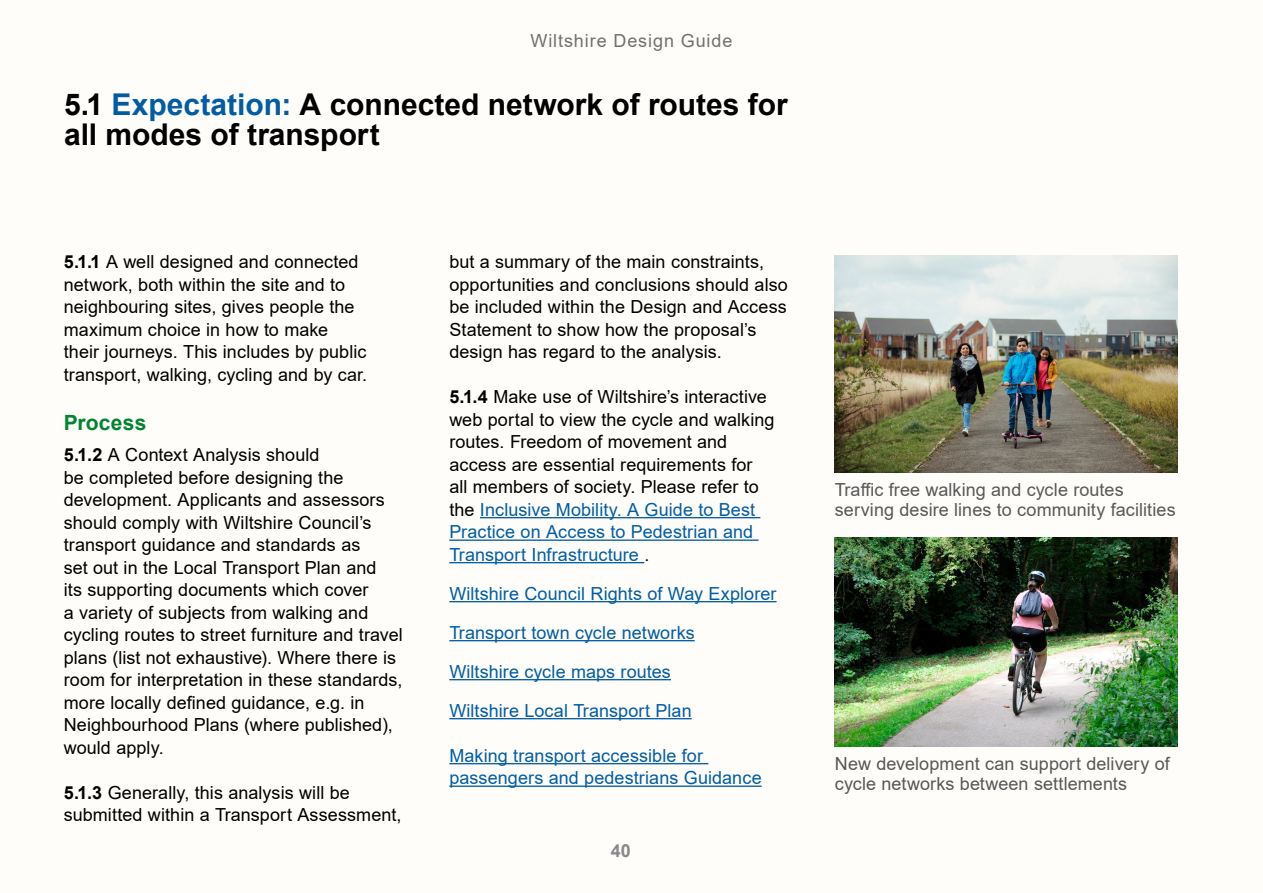
<style>
.page{position:relative;width:1263px;height:893px;background:#fffdf9}
.page>*{position:absolute;margin:0;border:0;box-sizing:border-box;transform-origin:0 0}
.H3_sub_headline{font:700 30px/30px "Arial";color:#000}
.H3_subheading{font:700 21px "Arial";letter-spacing:.01em;color:#008532}
.body_copy{font:18px/22.5px "Arial";letter-spacing:.005em;color:#000}
.body_copy-2{font:18px/22.5px "Arial";letter-spacing:.005em;color:#005da4}
.t1{font:18px/20.2px "Arial";letter-spacing:.005em;color:#58585a}
.t2{font:18px "Arial";letter-spacing:.05em;color:#707172}
.t3{font:700 18px "Arial";color:#87888a}
.s1{color:#005da4}
.s2{font-weight:700}
</style>
<div class="page">
<hr style="left:480px;top:517px;width:280px;height:1px;background:#005da4">
<hr style="left:449px;top:539px;width:309px;height:2px;background:#005da4">
<hr style="left:449px;top:562px;width:195px;height:1px;background:#005da4">
<hr style="left:449px;top:601px;width:327px;height:1px;background:#005da4">
<hr style="left:449px;top:640px;width:246px;height:1px;background:#005da4">
<hr style="left:449px;top:679px;width:222px;height:1px;background:#005da4">
<hr style="left:449px;top:718px;width:243px;height:1px;background:#005da4">
<hr style="left:449px;top:763px;width:259px;height:1px;background:#005da4">
<hr style="left:449px;top:785px;width:313px;height:2px;background:#005da4">
<img style="left:835px;top:255px;width:343px;height:217px">
<img style="left:835px;top:538px;width:343px;height:208px">
<p class="t2" style="left:530px;top:28px;width:203px">Wiltshire Design Guide</p>
<h3 class="H3_sub_headline" style="left:64px;top:90px;width:725px">5.1 <span class="s1">Expectation:</span> A connected network of routes for all modes of transport</h3>
<p class="body_copy" style="left:64px;top:251px;width:305px"><span class="s2">5.1.1</span> A well designed and connected network, both within the site and to neighbouring sites, gives people the maximum choice in how to make their journeys. This includes by public transport, walking, cycling and by car.</p>
<h3 class="H3_subheading" style="left:64px;top:408px;width:84px">Process</h3>
<p class="body_copy" style="left:64px;top:443px;width:341px"><span class="s2">5.1.2</span> A Context Analysis should<br>be completed before designing the development. Applicants and assessors should comply with Wiltshire Council’s transport guidance and standards as<br>set out in the Local Transport Plan and<br>its supporting documents which cover<br>a variety of subjects from walking and cycling routes to street furniture and travel plans (list not exhaustive). Where there is room for interpretation in these standards, more locally defined guidance, e.g. in Neighbourhood Plans (where published), would apply.</p>
<p class="body_copy" style="left:64px;top:781px;width:339px"><span class="s2">5.1.3</span> Generally, this analysis will be submitted within a Transport Assessment,</p>
<p class="body_copy" style="left:449px;top:251px;width:340px">but a summary of the main constraints, opportunities and conclusions should also be included within the Design and Access Statement to show how the proposal’s design has regard to the analysis.</p>
<p class="body_copy" style="left:449px;top:386px;width:327px"><span class="s2">5.1.4</span> Make use of Wiltshire’s interactive web portal to view the cycle and walking routes. Freedom of movement and access are essential requirements for all members of society. Please refer to the <span class="s1">Inclusive Mobility. A Guide to Best Practice on Access to Pedestrian and Transport Infrastructure</span> .</p>
<p class="body_copy-2" style="left:449px;top:582px;width:329px">Wiltshire Council Rights of Way Explorer</p>
<p class="body_copy-2" style="left:449px;top:621px;width:247px">Transport town cycle networks</p>
<p class="body_copy-2" style="left:449px;top:660px;width:223px">Wiltshire cycle maps routes</p>
<p class="body_copy-2" style="left:449px;top:699px;width:244px">Wiltshire Local Transport Plan</p>
<p class="body_copy-2" style="left:449px;top:744px;width:314px">Making transport accessible for passengers and pedestrians Guidance</p>
<p class="t3" style="left:611px;top:838px;width:22px">40</p>
<p class="t1" style="left:835px;top:479px;width:342px">Traffic free walking and cycle routes serving desire lines to community facilities</p>
<p class="t1" style="left:835px;top:753px;width:336px">New development can support delivery of cycle networks between settlements</p>
</div>
